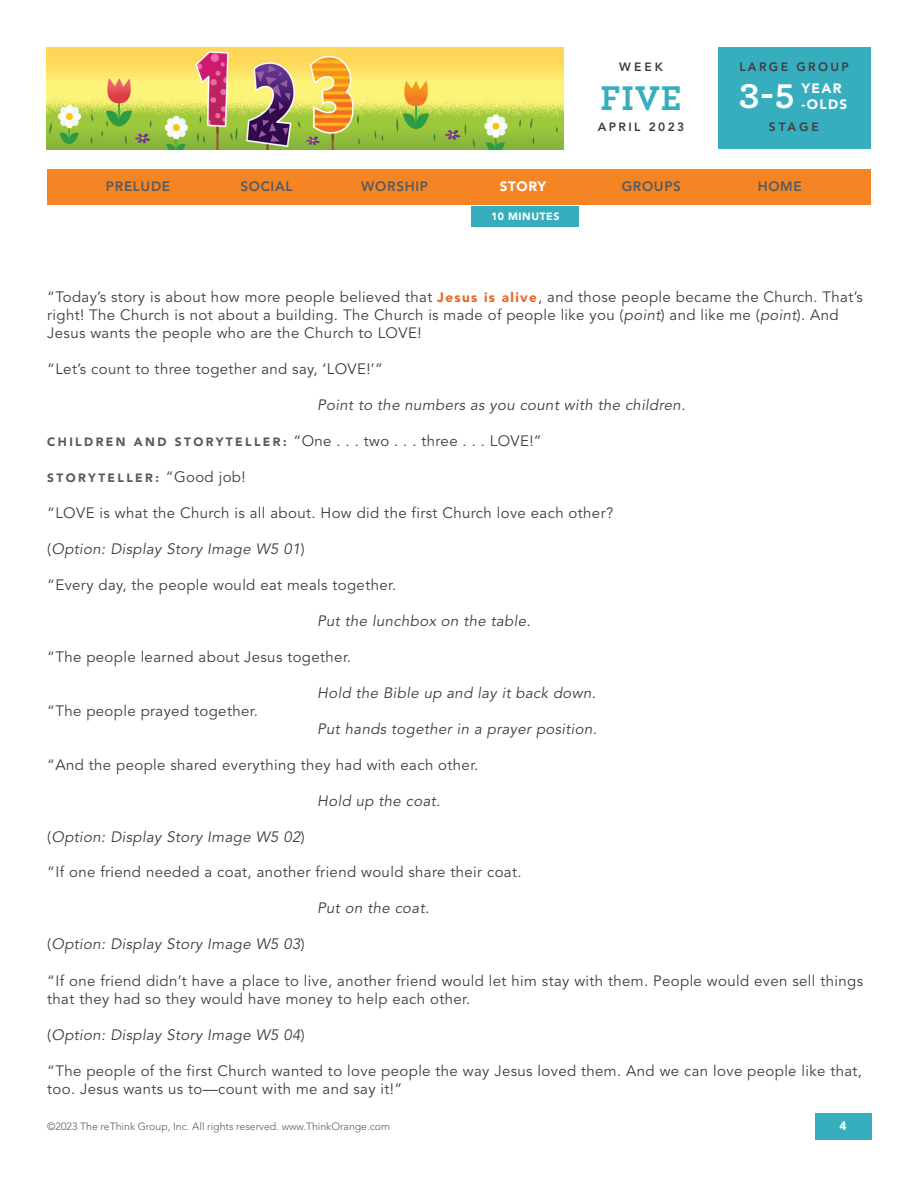
<style>
.page{position:relative;width:918px;height:1188px;background:#fff}
.page>*{position:absolute;margin:0;border:0;box-sizing:border-box;transform-origin:0 0}
.t1{font:700 36px "Archer Pro";color:#36aebd}
.t2{font:700 36px "Archer Pro";color:#fff}
.t3{font:15px/18px "Avenir LT Std";letter-spacing:.025em;color:#3e3e3f}
.t4{font:italic 15px "Avenir LT Std";letter-spacing:.025em;color:#3e3e3f}
.t5{font:800 13.5px "Avenir LT Std";letter-spacing:.05em;color:#585a5c}
.t6{font:900 13.5px/16.2px "Avenir LT Std";letter-spacing:.1em;color:#fff}
.t7{font:800 12px "Avenir LT Std";letter-spacing:.2em;color:#3e3e3f}
.t8{font:900 12px "Avenir LT Std";letter-spacing:.2em;color:#585a5c}
.t9{font:900 12px "Avenir LT Std";color:#fff}
.t10{font:300 10.5px "Avenir LT Std";color:#585a5c}
.t11{font:900 10.5px "Avenir LT Std";letter-spacing:.05em;color:#fff}
.s1{font-weight:900;font-size:13.5px;color:#e46828}
.s2{font-style:italic}
.s3{font-weight:900;font-size:12px;color:#585a5c}
.s4{font-weight:400;font-size:15px;color:#3e3e3f}
.s5{font-style:normal}
</style>
<div class="page">
<img style="left:46px;top:47px;width:518px;height:102px">
<div style="left:717px;top:47px;width:154px;height:102px;background:#36aebd"></div>
<div style="left:471px;top:206px;width:108px;height:20px;background:#36aebd"></div>
<div style="left:47px;top:170px;width:824px;height:36px;background:#f58425"></div>
<div style="left:815px;top:1113px;width:57px;height:27px;background:#36aebd"></div>
<p class="t7" style="left:619px;top:59px;width:45px">WEEK</p>
<h1 class="t1" style="left:601px;top:69px;width:82px">FIVE</h1>
<p class="t7" style="left:598px;top:120px;width:88px">APRIL 2023</p>
<p class="t7" style="left:739px;top:59px;width:111px">LARGE GROUP</p>
<h1 class="t2" style="left:739px;top:68px;width:57px">3-5</h1>
<p class="t6" style="left:802px;top:80px;width:47px">YEAR -OLDS</p>
<p class="t7" style="left:769px;top:120px;width:52px">STAGE</p>
<p class="t5" style="left:106px;top:178px;width:66px">PRELUDE</p>
<p class="t5" style="left:240px;top:178px;width:54px">SOCIAL</p>
<p class="t5" style="left:361px;top:178px;width:68px">WORSHIP</p>
<p class="t6" style="left:500px;top:178px;width:48px">STORY</p>
<p class="t5" style="left:622px;top:178px;width:61px">GROUPS</p>
<p class="t5" style="left:758px;top:178px;width:46px">HOME</p>
<p class="t11" style="left:491px;top:210px;width:70px">10 MINUTES</p>
<p class="t3" style="left:47px;top:288px;width:817px">“Today’s story is about how more people believed that <span class="s1">Jesus is alive</span>, and those people became the Church. That’s right! The Church is not about a building. The Church is made of people like you (<span class="s2">point</span>) and like me (<span class="s2">point</span>). And<br>Jesus wants the people who are the Church to LOVE!</p>
<p class="t3" style="left:47px;top:360px;width:337px">“Let’s count to three together and say, ‘LOVE!’”</p>
<p class="t4" style="left:317px;top:396px;width:370px">Point to the numbers as you count with the children.</p>
<p class="t3" style="left:47px;top:432px;width:496px"><span class="s3">CHILDREN AND STORYTELLER:</span> “One . . . two . . . three . . . LOVE!”</p>
<p class="t8" style="left:47px;top:470px;width:200px">STORYTELLER: <span class="s4">“Good job!</span></p>
<p class="t3" style="left:47px;top:504px;width:568px">“LOVE is what the Church is all about. How did the first Church love each other?</p>
<p class="t4" style="left:47px;top:540px;width:259px"><span class="s5">(</span>Option: Display Story Image W5 01<span class="s5">)</span></p>
<p class="t3" style="left:47px;top:576px;width:351px">“Every day, the people would eat meals together.</p>
<p class="t4" style="left:317px;top:612px;width:215px">Put the lunchbox on the table.</p>
<p class="t3" style="left:47px;top:648px;width:305px">“The people learned about Jesus together.</p>
<p class="t4" style="left:317px;top:684px;width:280px">Hold the Bible up and lay it back down.</p>
<p class="t3" style="left:47px;top:702px;width:212px">“The people prayed together.</p>
<p class="t4" style="left:317px;top:720px;width:281px">Put hands together in a prayer position.</p>
<p class="t3" style="left:47px;top:756px;width:433px">“And the people shared everything they had with each other.</p>
<p class="t4" style="left:317px;top:792px;width:125px">Hold up the coat.</p>
<p class="t4" style="left:47px;top:828px;width:259px"><span class="s5">(</span>Option: Display Story Image W5 02<span class="s5">)</span></p>
<p class="t3" style="left:47px;top:864px;width:476px">“If one friend needed a coat, another friend would share their coat.</p>
<p class="t4" style="left:317px;top:900px;width:114px">Put on the coat.</p>
<p class="t4" style="left:47px;top:936px;width:259px"><span class="s5">(</span>Option: Display Story Image W5 03<span class="s5">)</span></p>
<p class="t3" style="left:47px;top:972px;width:817px">“If one friend didn’t have a place to live, another friend would let him stay with them. People would even sell things that they had so they would have money to help each other.</p>
<p class="t4" style="left:47px;top:1026px;width:259px"><span class="s5">(</span>Option: Display Story Image W5 04<span class="s5">)</span></p>
<p class="t3" style="left:47px;top:1062px;width:816px">“The people of the first Church wanted to love people the way Jesus loved them. And we can love people like that, too. Jesus wants us to—count with me and say it!”</p>
<p class="t10" style="left:47px;top:1120px;width:344px">©2023 The reThink Group, Inc. All rights reserved. www.ThinkOrange.com</p>
<p class="t9" style="left:840px;top:1118px;width:9px">4</p>
</div>
